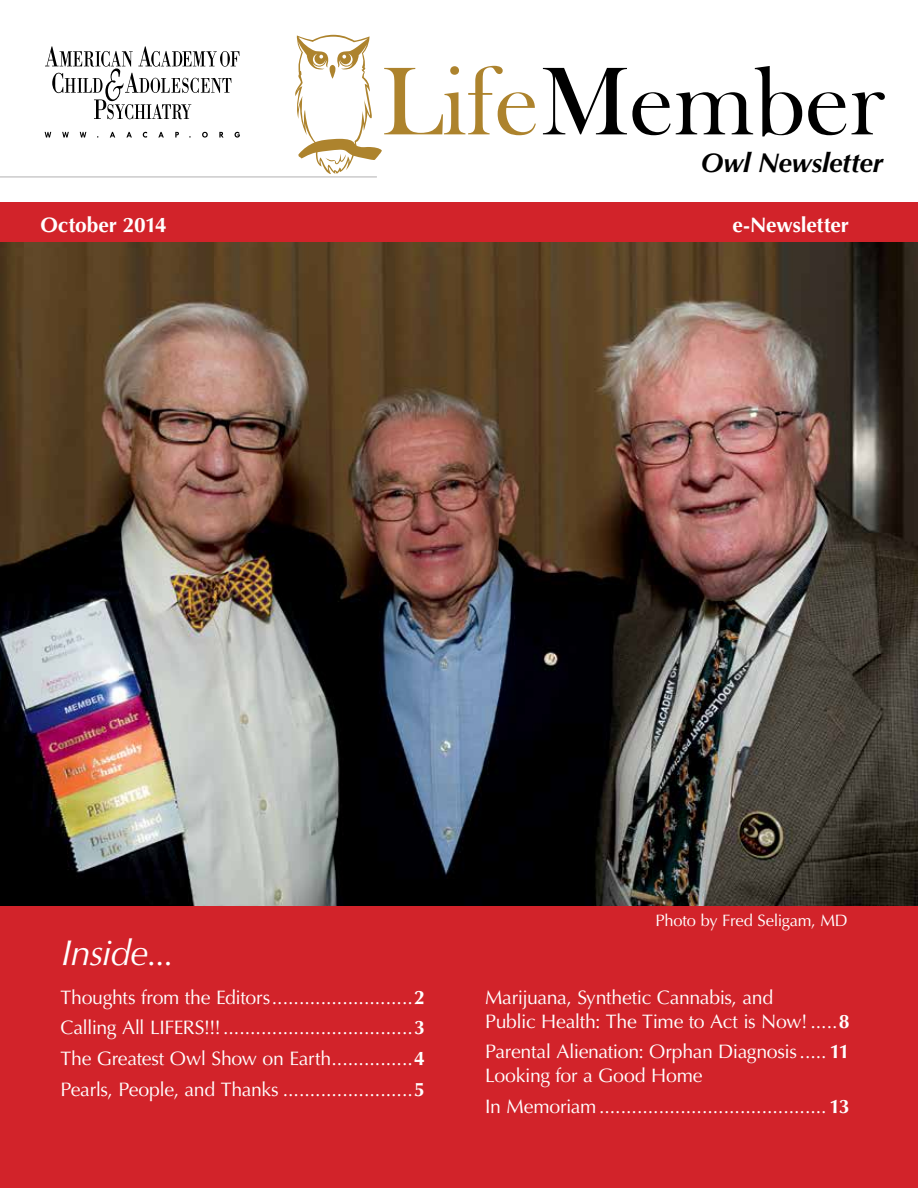
<style>
.page{position:relative;width:918px;height:1188px;background:#fff}
.page>*{position:absolute;margin:0;border:0;box-sizing:border-box;transform-origin:0 0}
.t1{font:italic 36px "Optima LT Std";letter-spacing:-.02em;color:#fff}
.t2{font:italic 700 27px "Optima LT Std";letter-spacing:-.015em;color:#000}
.t3{font:700 21px "Optima LT Std";letter-spacing:-.01em;color:#fff}
.t4{font:19.5px/30.8px "Optima LT Std";letter-spacing:-.02em;color:#fff}
.t5{font:16.5px "Optima LT Std";letter-spacing:-.015em;color:#fff}
.s1{font-weight:700}
</style>
<div class="page">
<img style="left:0;top:242px;width:918px;height:664px">
<div style="left:0;top:906px;width:918px;height:282px;background:#d2232a"></div>
<hr style="left:0;top:177px;width:377px;height:1px;background:#b1b0b1">
<svg style="left:45px;top:46px;width:195px;height:73px"></svg>
<svg style="left:45px;top:132px;width:6px;height:6px"></svg>
<svg style="left:62px;top:132px;width:7px;height:6px"></svg>
<svg style="left:80px;top:132px;width:6px;height:6px"></svg>
<svg style="left:110px;top:132px;width:5px;height:6px"></svg>
<svg style="left:126px;top:132px;width:6px;height:6px"></svg>
<svg style="left:143px;top:132px;width:4px;height:6px"></svg>
<svg style="left:158px;top:132px;width:6px;height:6px"></svg>
<svg style="left:175px;top:132px;width:4px;height:6px"></svg>
<svg style="left:202px;top:132px;width:6px;height:6px"></svg>
<svg style="left:219px;top:132px;width:5px;height:6px"></svg>
<svg style="left:235px;top:132px;width:5px;height:6px"></svg>
<svg style="left:295px;top:35px;width:241px;height:139px"></svg>
<svg style="left:543px;top:66px;width:259px;height:70px"></svg>
<svg style="left:808px;top:92px;width:77px;height:43px"></svg>
<div style="left:0;top:203px;width:918px;height:39px;background:#d2232a"></div>
<h2 class="t2" style="left:701px;top:147px;width:184px">Owl Newsletter</h2>
<p class="t3" style="left:40px;top:213px;width:128px">October 2014</p>
<p class="t3" style="left:733px;top:213px;width:118px">e-Newsletter</p>
<h1 class="t1" style="left:62px;top:932px;width:114px">Inside...</h1>
<p class="t5" style="left:656px;top:911px;width:194px">Photo by Fred Seligam, MD</p>
<p class="t4" style="left:60px;top:982px;width:366px;text-align:justify">Thoughts from the Editors..........................<span class="s1">2<br></span>Calling All LIFERS!!!...................................<span class="s1">3<br></span>The Greatest Owl Show on Earth...............<span class="s1">4<br></span>Pearls, People, and Thanks ........................<span class="s1">5</span></p>
<p class="t4" style="left:485px;top:985px;width:366px;line-height:24px">Marijuana, Synthetic Cannabis, and<br>Public Health: The Time to Act is Now! .....<span class="s1">8</span></p>
<p class="t4" style="left:485px;top:1040px;width:366px;line-height:24px">Parental Alienation: Orphan Diagnosis..... <span class="s1">11<br></span>Looking for a Good Home</p>
<p class="t4" style="left:485px;top:1091px;width:366px">In Memoriam.......................................... <span class="s1">13</span></p>
</div>
